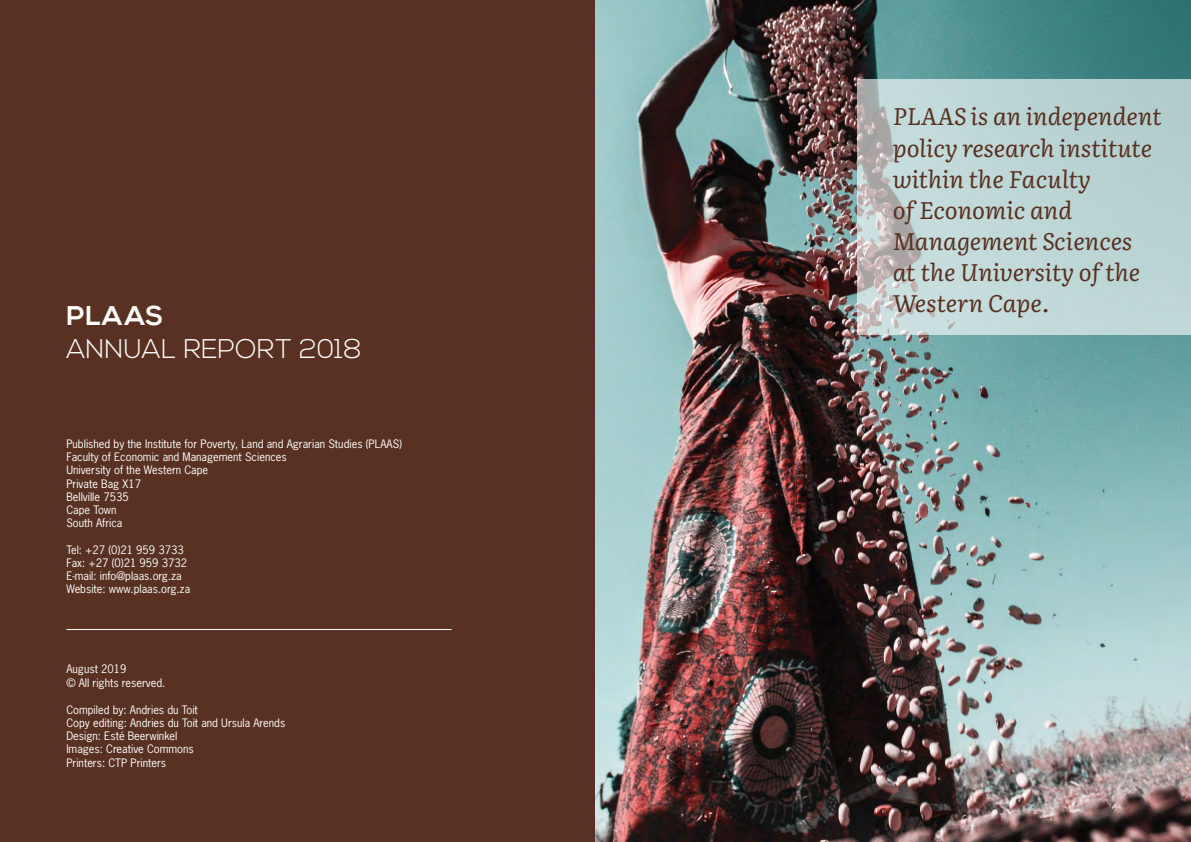
<style>
.page{position:relative;width:1191px;height:842px;background:#fff}
.page>*{position:absolute;margin:0;border:0;box-sizing:border-box;transform-origin:0 0}
.t1{font:300 27px "Nexa";color:#fff}
.t2{font:700 27px "Nexa";letter-spacing:.03em;color:#fff}
.t3{font:italic 24px/31px "Literata";color:#593122}
.t4{font:11px/13.2px "News Gothic Std";color:#fff}
</style>
<div class="page">
<div style="left:0;top:0;width:595px;height:842px;background:#593122"></div>
<hr style="left:66px;top:629px;width:386px;height:1px;background:#fff">
<img style="left:595px;top:0;width:596px;height:842px">
<svg style="left:857px;top:79px;width:334px;height:256px;background:#bdd2d2"></svg>
<h1 class="t2" style="left:66px;top:301px;width:98px">PLAAS</h1>
<h1 class="t1" style="left:66px;top:333px;width:297px">ANNUAL REPORT 2018</h1>
<p class="t4" style="left:66px;top:437px;width:337px">Published by the Institute for Poverty, Land and Agrarian Studies (PLAAS)<br>Faculty of Economic and Management Sciences<br>University of the Western Cape<br>Private Bag X17<br>Bellville 7535<br>Cape Town<br>South Africa</p>
<p class="t4" style="left:66px;top:543px;width:125px">Tel: +27 (0)21 959 3733<br>Fax: +27 (0)21 959 3732<br>E-mail: info@plaas.org.za<br>Website: www.plaas.org.za</p>
<p class="t4" style="left:66px;top:662px;width:100px;line-height:14px">August 2019<br>© All rights reserved.</p>
<p class="t4" style="left:66px;top:703px;width:220px">Compiled by: Andries du Toit<br>Copy editing: Andries du Toit and Ursula Arends<br>Design: Esté Beerwinkel<br>Images: Creative Commons<br>Printers: CTP Printers</p>
<h2 class="t3" style="left:892px;top:100px;width:270px">PLAAS is an independent policy research institute within the Faculty<br>of Economic and<br>Management Sciences<br>at the University of the<br>Western Cape.</h2>
</div>
